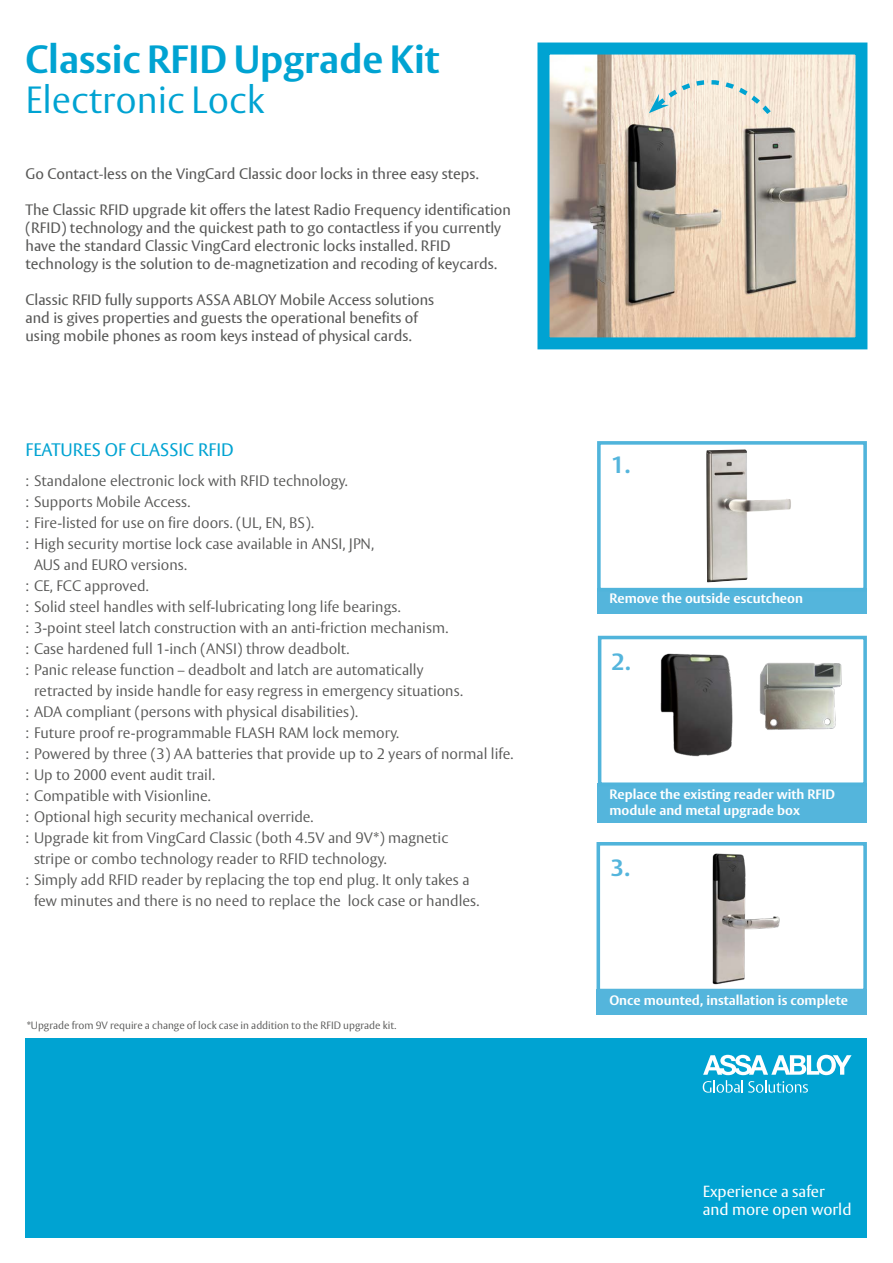
<style>
.page{position:relative;width:893px;height:1263px;background:#fff}
.page>*{position:absolute;margin:0;border:0;box-sizing:border-box;transform-origin:0 0}
.Rubrik_pos{font:700 39px "ASSA Vesta";color:#00a3d2}
.Rubrik_pos-2{font:300 37.5px "ASSA Vesta";color:#00a3d2}
.t1{font:700 23.25px "ASSA Vesta";color:#54b5dc}
.DS_Heading_3{font:18px "ASSA Vesta";color:#00a3d2}
.t2{font:15.9px/17.9px "ASSA Vesta";color:#fff}
.t3{font:300 15px/21px "ASSA Vesta";color:#575756}
.DS_Brødtekst{font:15px/18px "ASSA Vesta";color:#575756}
.Picture_text{font:700 13.5px "ASSA Vesta";color:#fff}
.t4{font:300 10.5px "ASSA Vesta";color:#575756}
</style>
<div class="page">
<div style="left:598px;top:783px;width:269px;height:39px;background:#54b5dc"></div>
<div style="left:597px;top:588px;width:270px;height:26px;background:#54b5dc"></div>
<img style="left:550px;top:56px;width:304px;height:280px">
<div style="left:537px;top:43px;width:330px;height:306px;border:12px solid #00a3d2"></div>
<svg style="left:649px;top:50px;width:124px;height:67px;background:#d9e0d7"></svg>
<div style="left:597px;top:441px;width:270px;height:150px;background:#fff;border:4px solid #50b4db"></div>
<img style="left:706px;top:449px;width:85px;height:133px">
<div style="left:598px;top:636px;width:269px;height:150px;background:#fff;border:4px solid #50b4db"></div>
<img style="left:660px;top:653px;width:73px;height:104px">
<div style="left:596px;top:842px;width:271px;height:150px;background:#fff;border:4px solid #50b4db"></div>
<div style="left:596px;top:989px;width:271px;height:26px;background:#54b5dc"></div>
<img style="left:712px;top:853px;width:68px;height:132px">
<img style="left:759px;top:663px;width:83px;height:67px">
<div style="left:26px;top:1038px;width:841px;height:199px;background:#00a3d2"></div>
<svg style="left:703px;top:1055px;width:148px;height:38px"></svg>
<p class="Rubrik_pos" style="left:26px;top:35px;width:415px">Classic RFID Upgrade Kit</p>
<p class="Rubrik_pos-2" style="left:26px;top:78px;width:240px">Electronic Lock</p>
<p class="DS_Brødtekst" style="left:26px;top:165px;width:455px">Go Contact-less on the VingCard Classic door locks in three easy steps.</p>
<p class="DS_Brødtekst" style="left:26px;top:201px;width:487px">The Classic RFID upgrade kit offers the latest Radio Frequency identification (RFID) technology and the quickest path to go contactless if you currently have the standard Classic VingCard electronic locks installed. RFID technology is the solution to de-magnetization and recoding of keycards.</p>
<p class="DS_Brødtekst" style="left:26px;top:291px;width:410px">Classic RFID fully supports ASSA ABLOY Mobile Access solutions and is gives properties and guests the operational benefits of using mobile phones as room keys instead of physical cards.</p>
<p class="DS_Heading_3" style="left:26px;top:439px;width:210px">FEATURES OF CLASSIC RFID</p>
<p class="t3" style="left:26px;top:471px;width:324px">: Standalone electronic lock with RFID technology.</p>
<p class="t3" style="left:26px;top:492px;width:166px">: Supports Mobile Access.</p>
<p class="t3" style="left:26px;top:513px;width:290px">: Fire-listed for use on fire doors. (UL, EN, BS).</p>
<p class="t3" style="left:34px;top:534px;width:342px;text-indent:-9px">: High security mortise lock case available in ANSI, JPN,<br>AUS and EURO versions.</p>
<p class="t3" style="left:26px;top:576px;width:125px">: CE, FCC approved.</p>
<p class="t3" style="left:26px;top:597px;width:377px">: Solid steel handles with self-lubricating long life bearings.</p>
<p class="t3" style="left:26px;top:618px;width:424px">: 3-point steel latch construction with an anti-friction mechanism.</p>
<p class="t3" style="left:26px;top:639px;width:325px">: Case hardened full 1-inch (ANSI) throw deadbolt.</p>
<p class="t3" style="left:34px;top:660px;width:430px;text-indent:-9px">: Panic release function – deadbolt and latch are automatically retracted by inside handle for easy regress in emergency situations.</p>
<p class="t3" style="left:26px;top:702px;width:334px">: ADA compliant (persons with physical disabilities).</p>
<p class="t3" style="left:26px;top:723px;width:375px">: Future proof re-programmable FLASH RAM lock memory.</p>
<p class="t3" style="left:26px;top:744px;width:489px">: Powered by three (3) AA batteries that provide up to 2 years of normal life.</p>
<p class="t3" style="left:26px;top:765px;width:191px">: Up to 2000 event audit trail.</p>
<p class="t3" style="left:26px;top:786px;width:187px">: Compatible with Visionline.</p>
<p class="t3" style="left:26px;top:807px;width:289px">: Optional high security mechanical override.</p>
<p class="t3" style="left:34px;top:828px;width:416px;text-indent:-9px">: Upgrade kit from VingCard Classic (both 4.5V and 9V*) magnetic stripe or combo technology reader to RFID technology.</p>
<p class="t3" style="left:34px;top:870px;width:447px;text-indent:-9px">: Simply add RFID reader by replacing the top end plug. It only takes a few minutes and there is no need to replace the lock case or handles.</p>
<p class="t4" style="left:27px;top:1019px;width:371px">*Upgrade from 9V require a change of lock case in addition to the RFID upgrade kit.</p>
<p class="t1" style="left:611px;top:451px;width:21px">1.</p>
<p class="Picture_text" style="left:609px;top:590px;width:195px">Remove the outside escutcheon</p>
<p class="t1" style="left:611px;top:647px;width:21px">2.</p>
<p class="Picture_text" style="left:609px;top:785px;width:227px">Replace the existing reader with RFID</p>
<p class="Picture_text" style="left:609px;top:802px;width:192px">module and metal upgrade box</p>
<p class="t1" style="left:611px;top:853px;width:21px">3.</p>
<p class="Picture_text" style="left:609px;top:992px;width:240px">Once mounted, installation is complete</p>
<p class="t2" style="left:703px;top:1183px;width:150px">Experience a safer and more open world</p>
</div>
